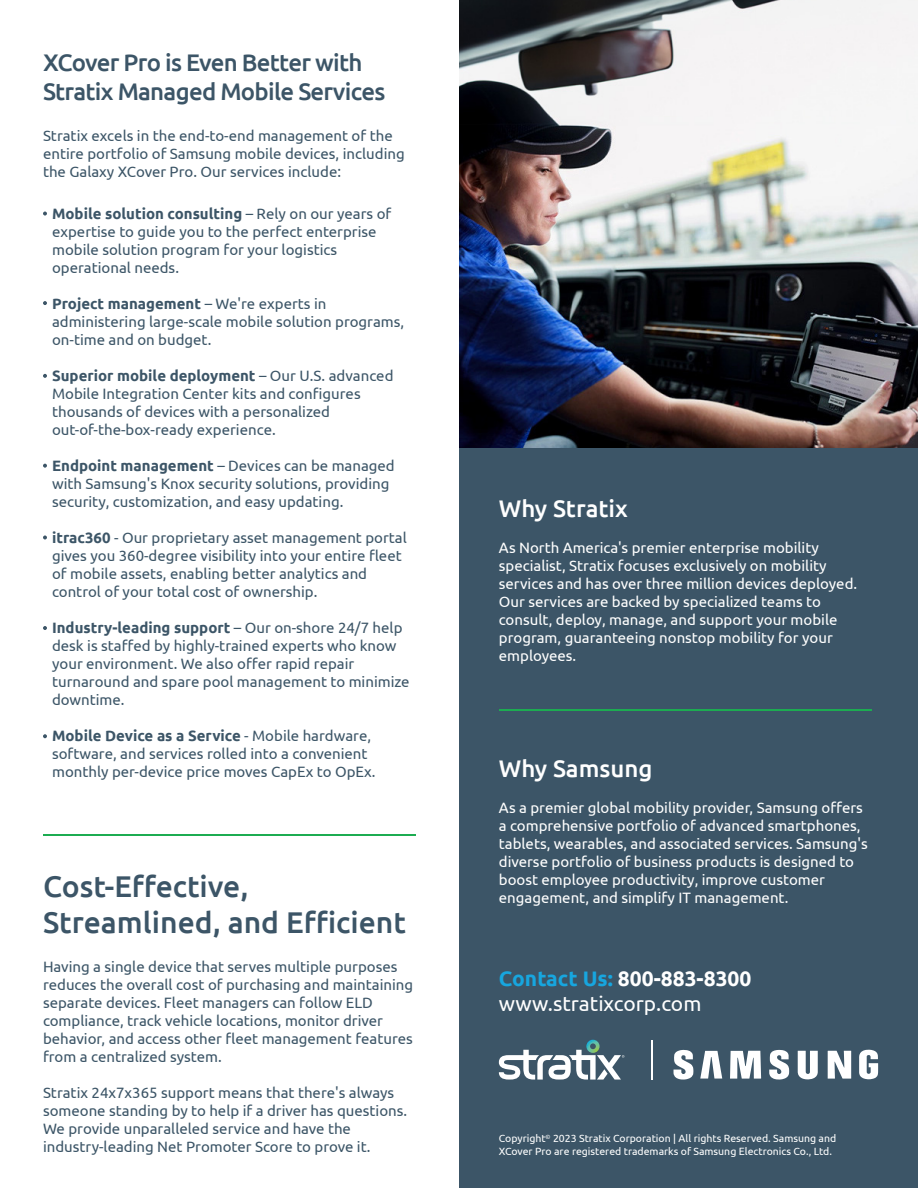
<style>
.page{position:relative;width:918px;height:1188px;background:#fff}
.page>*{position:absolute;margin:0;border:0;box-sizing:border-box;transform-origin:0 0}
.t1{font:500 30px/36px "Ubuntu";color:#3c5567}
.t2{font:500 24px/28.8px "Ubuntu";letter-spacing:-.03em;color:#3c5567}
.t3{font:500 24px "Ubuntu";color:#fff}
.t4{font:21px/25.2px "Ubuntu";color:#fff}
.t5{font:15px/18px "Ubuntu";color:#3c5567}
.t6{font:15px/18px "Ubuntu";color:#fff}
.t7{font:10.5px/12.6px "Ubuntu";color:#fff}
.s1{font-weight:700}
.s2{font-weight:700;color:#17a6df}
</style>
<div class="page">
<div style="left:459px;top:244px;width:459px;height:944px;background:#3c5567"></div>
<img style="left:459px;top:0;width:459px;height:447px">
<hr style="left:43px;top:834px;width:373px;height:2px;background:#1cac51">
<svg style="left:43px;top:212px;width:4px;height:4px"></svg>
<svg style="left:43px;top:374px;width:4px;height:4px"></svg>
<svg style="left:43px;top:536px;width:4px;height:3px"></svg>
<svg style="left:43px;top:734px;width:4px;height:4px"></svg>
<svg style="left:43px;top:301px;width:4px;height:4px"></svg>
<svg style="left:43px;top:464px;width:4px;height:4px"></svg>
<svg style="left:43px;top:626px;width:4px;height:4px"></svg>
<hr style="left:499px;top:709px;width:373px;height:2px;background:#1cac51">
<svg style="left:730px;top:1051px;width:31px;height:28px"></svg>
<svg style="left:828px;top:1051px;width:23px;height:28px"></svg>
<svg style="left:798px;top:1051px;width:20px;height:29px"></svg>
<svg style="left:769px;top:1050px;width:20px;height:30px"></svg>
<svg style="left:674px;top:1050px;width:19px;height:30px"></svg>
<svg style="left:859px;top:1050px;width:19px;height:30px"></svg>
<svg style="left:700px;top:1051px;width:22px;height:28px"></svg>
<svg style="left:499px;top:1040px;width:125px;height:40px"></svg>
<hr style="left:651px;top:1040px;width:1px;height:39px;background:#fff">
<h2 class="t2" style="left:43px;top:47px;width:344px">XCover Pro is Even Better with<br>Stratix Managed Mobile Services</h2>
<p class="t5" style="left:43px;top:127px;width:363px">Stratix excels in the end-to-end management of the entire portfolio of Samsung mobile devices, including the Galaxy XCover Pro. Our services include:</p>
<p class="t5" style="left:52px;top:204px;width:341px"><span class="s1">Mobile solution consulting</span> – Rely on our years of expertise to guide you to the perfect enterprise mobile solution program for your logistics operational needs.</p>
<p class="t5" style="left:52px;top:294px;width:354px"><span class="s1">Project management</span> – We're experts in administering large-scale mobile solution programs, on-time and on budget.</p>
<p class="t5" style="left:52px;top:366px;width:343px"><span class="s1">Superior mobile deployment</span> – Our U.S. advanced Mobile Integration Center kits and configures thousands of devices with a personalized out-of-the-box-ready experience.</p>
<p class="t5" style="left:52px;top:456px;width:344px"><span class="s1">Endpoint management</span> – Devices can be managed with Samsung's Knox security solutions, providing security, customization, and easy updating.</p>
<p class="t5" style="left:52px;top:528px;width:356px"><span class="s1">itrac360</span> - Our proprietary asset management portal gives you 360-degree visibility into your entire fleet of mobile assets, enabling better analytics and control of your total cost of ownership.</p>
<p class="t5" style="left:52px;top:618px;width:359px"><span class="s1">Industry-leading support</span> – Our on-shore 24/7 help desk is staffed by highly-trained experts who know your environment. We also offer rapid repair turnaround and spare pool management to minimize downtime.</p>
<p class="t5" style="left:52px;top:726px;width:325px"><span class="s1">Mobile Device as a Service</span> - Mobile hardware, software, and services rolled into a convenient monthly per-device price moves CapEx to OpEx.</p>
<h1 class="t1" style="left:43px;top:867px;width:364px">Cost-Effective,<br>Streamlined, and Efficient</h1>
<p class="t5" style="left:43px;top:957px;width:372px">Having a single device that serves multiple purposes reduces the overall cost of purchasing and maintaining separate devices. Fleet managers can follow ELD compliance, track vehicle locations, monitor driver behavior, and access other fleet management features from a centralized system.</p>
<p class="t5" style="left:43px;top:1083px;width:366px">Stratix 24x7x365 support means that there's always someone standing by to help if a driver has questions.<br>We provide unparalleled service and have the industry-leading Net Promoter Score to prove it.</p>
<h2 class="t3" style="left:499px;top:494px;width:130px">Why Stratix</h2>
<p class="t6" style="left:499px;top:538px;width:360px">As North America's premier enterprise mobility specialist, Stratix focuses exclusively on mobility services and has over three million devices deployed.<br>Our services are backed by specialized teams to consult, deploy, manage, and support your mobile program, guaranteeing nonstop mobility for your employees.</p>
<h2 class="t3" style="left:499px;top:754px;width:155px">Why Samsung</h2>
<p class="t6" style="left:499px;top:798px;width:370px">As a premier global mobility provider, Samsung offers a comprehensive portfolio of advanced smartphones, tablets, wearables, and associated services. Samsung's diverse portfolio of business products is designed to boost employee productivity, improve customer engagement, and simplify IT management.</p>
<h3 class="t4" style="left:499px;top:965px;width:254px"><span class="s2">Contact Us:</span> <span class="s1">800-883-8300 </span>www.stratixcorp.com</h3>
<p class="t7" style="left:499px;top:1132px;width:339px">Copyright<sup>©</sup> 2023 Stratix Corporation | All rights Reserved. Samsung and<br>XCover Pro are registered trademarks of Samsung Electronics Co., Ltd.</p>
</div>
